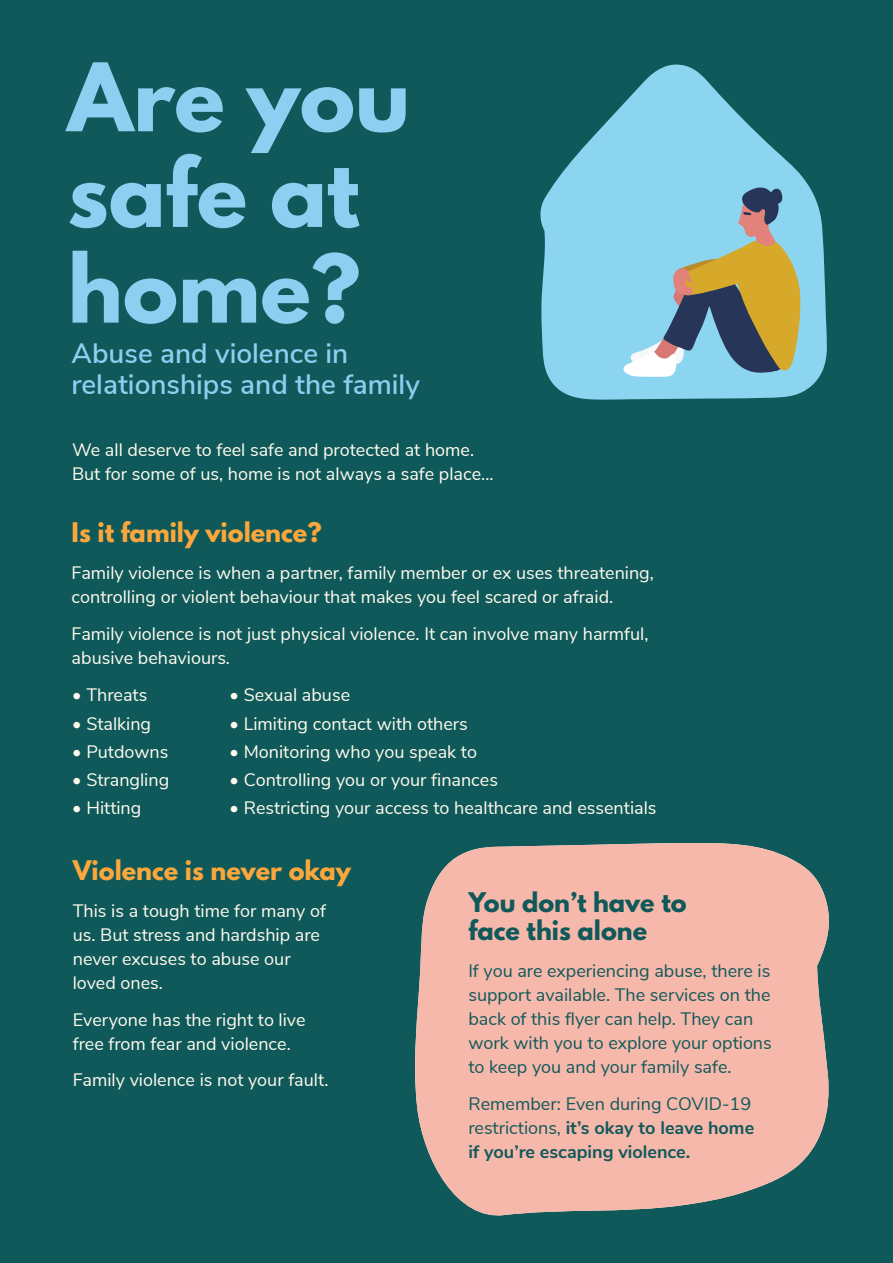
<style>
.page{position:relative;width:893px;height:1263px;background:#10595a}
.page>*{position:absolute;margin:0;border:0;box-sizing:border-box;transform-origin:0 0}
.t1{font:700 83.55px/95.7px "League Spartan";color:#8dcef1}
.t2{font:600 27.9px/31px "Nunito Sans";color:#8dcef1}
.t3{font:700 24px "League Spartan";color:#fba73b}
.t4{font:700 24px/28.8px "League Spartan";color:#10595a}
.t5{font:18px/24px "Nunito Sans";color:#fffbee}
.t6{font:18px/24px "Nunito Sans";color:#10595a}
.t7{font:700 18px/24px "Nunito Sans";color:#10595a}
.s1{font-weight:400}
</style>
<div class="page">
<svg style="left:415px;top:843px;width:414px;height:372px;background:#e1afa3"></svg>
<svg style="left:540px;top:64px;width:287px;height:336px;fill:#8bd5f0"></svg>
<svg style="left:623px;top:186px;width:178px;height:192px;background:#92aea7"></svg>
<h1 class="t1" style="left:68px;top:48px;width:344px">Are you safe at home?</h1>
<h2 class="t2" style="left:72px;top:336px;width:350px">Abuse and violence in relationships and the family</h2>
<p class="t5" style="left:72px;top:437px;width:423px">We all deserve to feel safe and protected at home.<br>But for some of us, home is not always a safe place...</p>
<h3 class="t3" style="left:72px;top:514px;width:252px">Is it family violence?</h3>
<p class="t5" style="left:72px;top:560px;width:584px">Family violence is when a partner, family member or ex uses threatening, controlling or violent behaviour that makes you feel scared or afraid.</p>
<p class="t5" style="left:72px;top:620px;width:578px">Family violence is not just physical violence. It can involve many harmful, abusive behaviours.</p>
<p class="t5" style="left:72px;top:682px;width:77px">• Threats</p>
<p class="t5" style="left:72px;top:710px;width:80px">• Stalking</p>
<p class="t5" style="left:72px;top:738px;width:98px">• Putdowns</p>
<p class="t5" style="left:72px;top:767px;width:98px">• Strangling</p>
<p class="t5" style="left:72px;top:795px;width:71px">• Hitting</p>
<p class="t5" style="left:230px;top:682px;width:122px">• Sexual abuse</p>
<p class="t5" style="left:230px;top:710px;width:240px">• Limiting contact with others</p>
<p class="t5" style="left:230px;top:738px;width:249px">• Monitoring who you speak to</p>
<p class="t5" style="left:230px;top:767px;width:270px">• Controlling you or your finances</p>
<p class="t5" style="left:230px;top:795px;width:428px">• Restricting your access to healthcare and essentials</p>
<h3 class="t3" style="left:73px;top:852px;width:280px">Violence is never okay</h3>
<p class="t5" style="left:73px;top:897px;width:255px">This is a tough time for many of us. But stress and hardship are never excuses to abuse our loved ones.</p>
<p class="t5" style="left:73px;top:1006px;width:234px">Everyone has the right to live free from fear and violence.</p>
<p class="t5" style="left:73px;top:1067px;width:257px">Family violence is not your fault.</p>
<h3 class="t4" style="left:468px;top:887px;width:220px">You don’t have to face this alone</h3>
<p class="t6" style="left:468px;top:958px;width:305px">If you are experiencing abuse, there is support available. The services on the back of this flyer can help. They can work with you to explore your options to keep you and your family safe.</p>
<p class="t7" style="left:468px;top:1090px;width:287px"><span class="s1">Remember: Even during COVID-19 restrictions,</span> it’s okay to leave home if you’re escaping violence.</p>
</div>
